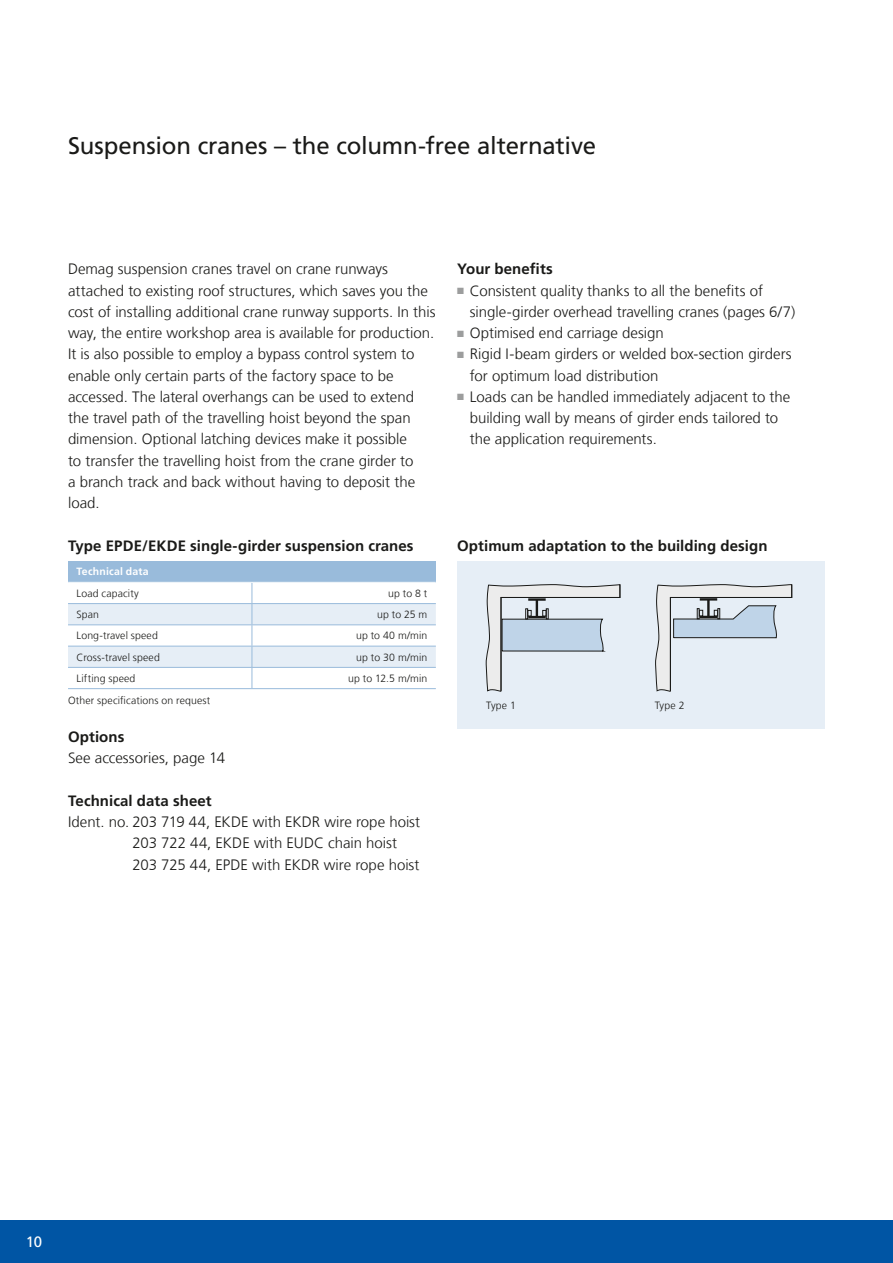
<style>
.page{position:relative;width:893px;height:1263px;background:#fff}
.page>*{position:absolute;margin:0;border:0;box-sizing:border-box;transform-origin:0 0}
.t1{font:24px "Frutiger LT Com";letter-spacing:-.01em;color:#1a1a18}
.t2{font:300 15px/21.3px "Frutiger LT Com";color:#1a1a18}
.t3{font:700 15px "Frutiger LT Com";letter-spacing:.005em;color:#1a1a18}
.t4{font:15px "Frutiger LT Com";color:#fff}
.t5{font:300 10.5px "Frutiger LT Com";letter-spacing:.015em;color:#1a1a18}
.t6{font:700 10.5px "Frutiger LT Com";letter-spacing:.015em;color:#fff}
.s1{color:#9c9d9d}
</style>
<div class="page">
<div style="left:0;top:1220px;width:893px;height:43px;background:#0055a4"></div>
<div style="left:457px;top:561px;width:368px;height:168px;background:#e6eef6"></div>
<svg style="left:486px;top:584px;width:134px;height:108px"></svg>
<svg style="left:655px;top:584px;width:137px;height:108px"></svg>
<div style="left:68px;top:561px;width:368px;height:21px;background:#99bbdb"></div>
<svg style="left:68px;top:583px;width:368px;height:105px"></svg>
<hr style="left:68px;top:688px;width:184px;height:1px;background:#99bbdb">
<hr style="left:252px;top:688px;width:184px;height:1px;background:#99bbdb">
<h1 class="t1" style="left:68px;top:132px;width:530px">Suspension cranes – the column-free alternative</h1>
<p class="t2" style="left:68px;top:259px;width:369px">Demag suspension cranes travel on crane runways attached to existing roof structures, which saves you the cost of installing additional crane runway supports. In this way, the entire workshop area is available for production.<br>It is also possible to employ a bypass control system to enable only certain parts of the factory space to be accessed. The lateral overhangs can be used to extend the travel path of the travelling hoist beyond the span dimension. Optional latching devices make it possible<br>to transfer the travelling hoist from the crane girder to<br>a branch track and back without having to deposit the load.</p>
<p class="t3" style="left:457px;top:260px;width:97px">Your benefits</p>
<p class="t2" style="left:470px;top:280px;width:327px;text-indent:-13px"><span class="s1">■</span> Consistent quality thanks to all the benefits of single-girder overhead travelling cranes (pages 6/7)</p>
<p class="t2" style="left:457px;top:322px;width:208px"><span class="s1">■</span> Optimised end carriage design</p>
<p class="t2" style="left:470px;top:344px;width:323px;text-indent:-13px"><span class="s1">■</span> Rigid I-beam girders or welded box-section girders for optimum load distribution</p>
<p class="t2" style="left:470px;top:386px;width:322px;text-indent:-13px"><span class="s1">■</span> Loads can be handled immediately adjacent to the building wall by means of girder ends tailored to the application requirements.</p>
<p class="t3" style="left:68px;top:537px;width:347px">Type EPDE/EKDE single-girder suspension cranes</p>
<p class="t6" style="left:77px;top:566px;width:74px">Technical data</p>
<p class="t5" style="left:77px;top:587px;width:64px">Load capacity</p>
<p class="t5" style="left:388px;top:587px;width:41px">up to 8 t</p>
<p class="t5" style="left:77px;top:608px;width:24px">Span</p>
<p class="t5" style="left:377px;top:608px;width:52px">up to 25 m</p>
<p class="t5" style="left:77px;top:630px;width:83px">Long-travel speed</p>
<p class="t5" style="left:356px;top:630px;width:73px">up to 40 m/min</p>
<p class="t5" style="left:77px;top:651px;width:85px">Cross-travel speed</p>
<p class="t5" style="left:356px;top:651px;width:73px">up to 30 m/min</p>
<p class="t5" style="left:77px;top:672px;width:60px">Lifting speed</p>
<p class="t5" style="left:348px;top:672px;width:81px">up to 12.5 m/min</p>
<p class="t5" style="left:68px;top:694px;width:144px">Other specifications on request</p>
<p class="t3" style="left:68px;top:728px;width:58px">Options</p>
<p class="t2" style="left:68px;top:748px;width:158px">See accessories, page 14</p>
<p class="t3" style="left:68px;top:792px;width:145px">Technical data sheet</p>
<p class="t2" style="left:133px;top:811px;width:289px;text-indent:-64px">Ident. no. 203 719 44, EKDE with EKDR wire rope hoist<br>203 722 44, EKDE with EUDC chain hoist<br>203 725 44, EPDE with EKDR wire rope hoist</p>
<p class="t3" style="left:457px;top:537px;width:312px">Optimum adaptation to the building design</p>
<p class="t5" style="left:486px;top:699px;width:31px">Type 1</p>
<p class="t5" style="left:655px;top:700px;width:31px">Type 2</p>
<p class="t4" style="left:26px;top:1233px;width:18px">10</p>
</div>
